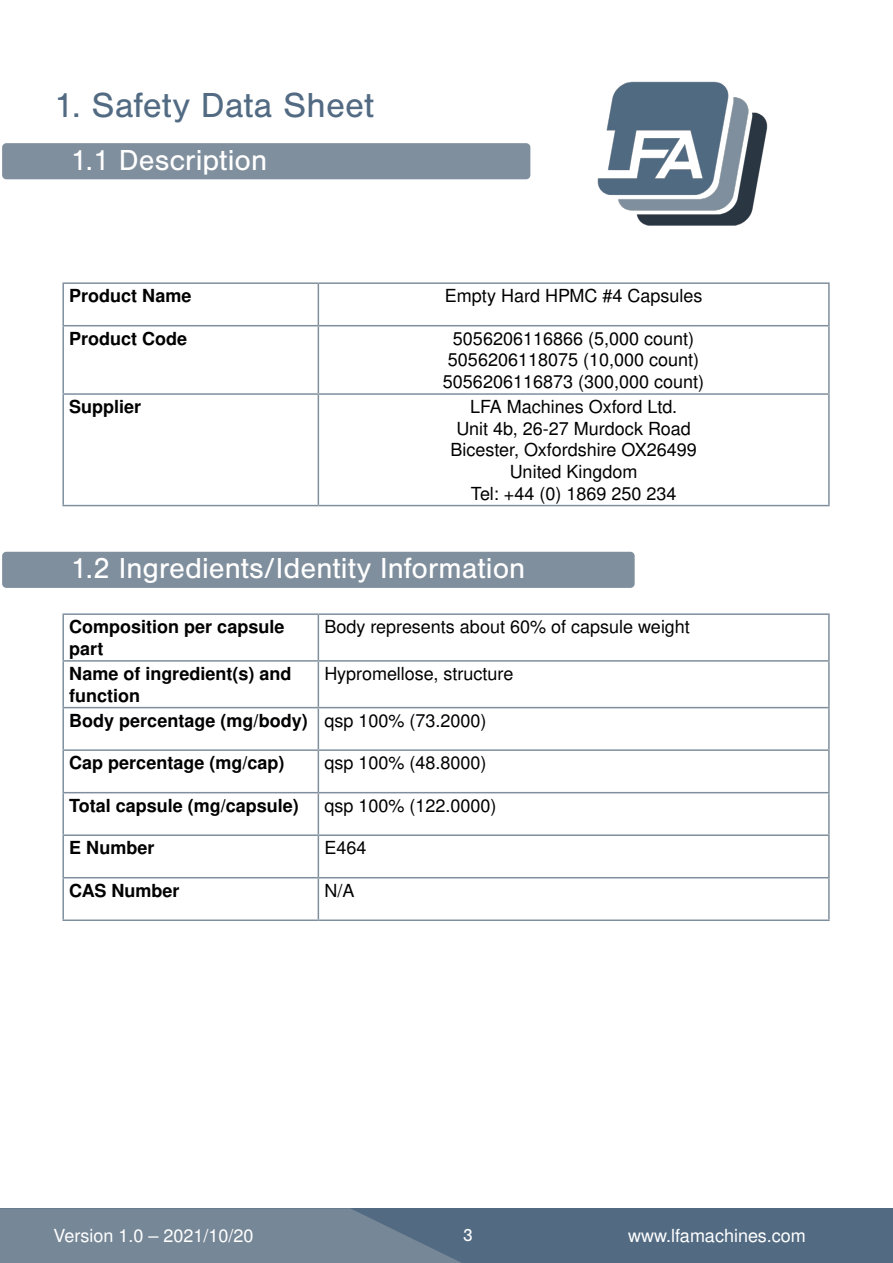
<style>
.page{position:relative;width:893px;height:1263px;background:#fff}
.page>*{position:absolute;margin:0;border:0;box-sizing:border-box;transform-origin:0 0}
.t1{font:36px "Nimbus San";color:#526b83}
.t2{font:30px "Nimbus San";color:#fff}
.t3{font:18px/21.6px "Nimbus San L";color:#000;text-align:center}
.t4{font:700 18px/21.6px "Nimbus San L";color:#000}
.t5{font:18px "Nimbus San L";color:#fff}
.t6{font:18px "Nimbus San";color:#fff}
.s1{font-weight:400}
</style>
<div class="page">
<div style="left:1px;top:1208px;width:892px;height:55px;background:#526b83"></div>
<svg style="left:0;top:1208px;width:461px;height:55px;background:#718394"></svg>
<img style="left:597px;top:81px;width:171px;height:145px">
<div style="left:2px;top:143px;width:528px;height:36px;background:#808f9d;border-radius:4px"></div>
<hr style="left:62px;top:282px;width:256px;height:2px;background:#808f9d">
<hr style="left:62px;top:284px;width:2px;height:41px;background:#808f9d">
<hr style="left:318px;top:282px;width:512px;height:2px;background:#808f9d">
<hr style="left:318px;top:284px;width:1px;height:41px;background:#808f9d">
<hr style="left:828px;top:284px;width:2px;height:41px;background:#808f9d">
<hr style="left:62px;top:325px;width:256px;height:1px;background:#808f9d">
<hr style="left:62px;top:326px;width:2px;height:67px;background:#808f9d">
<hr style="left:318px;top:325px;width:512px;height:1px;background:#808f9d">
<hr style="left:318px;top:326px;width:1px;height:67px;background:#808f9d">
<hr style="left:828px;top:326px;width:2px;height:67px;background:#808f9d">
<hr style="left:62px;top:393px;width:256px;height:2px;background:#808f9d">
<hr style="left:62px;top:395px;width:2px;height:110px;background:#808f9d">
<hr style="left:318px;top:393px;width:512px;height:2px;background:#808f9d">
<hr style="left:318px;top:395px;width:1px;height:110px;background:#808f9d">
<hr style="left:828px;top:395px;width:2px;height:110px;background:#808f9d">
<hr style="left:62px;top:505px;width:256px;height:1px;background:#808f9d">
<hr style="left:318px;top:505px;width:512px;height:1px;background:#808f9d">
<div style="left:2px;top:552px;width:633px;height:36px;background:#808f9d;border-radius:4px"></div>
<hr style="left:62px;top:613px;width:256px;height:2px;background:#808f9d">
<hr style="left:62px;top:615px;width:2px;height:45px;background:#808f9d">
<hr style="left:318px;top:613px;width:512px;height:2px;background:#808f9d">
<hr style="left:318px;top:615px;width:1px;height:45px;background:#808f9d">
<hr style="left:828px;top:615px;width:2px;height:45px;background:#808f9d">
<hr style="left:62px;top:660px;width:256px;height:2px;background:#808f9d">
<hr style="left:62px;top:662px;width:2px;height:45px;background:#808f9d">
<hr style="left:318px;top:660px;width:512px;height:2px;background:#808f9d">
<hr style="left:318px;top:662px;width:1px;height:45px;background:#808f9d">
<hr style="left:828px;top:662px;width:2px;height:45px;background:#808f9d">
<hr style="left:62px;top:707px;width:256px;height:1px;background:#808f9d">
<hr style="left:62px;top:708px;width:2px;height:41px;background:#808f9d">
<hr style="left:318px;top:707px;width:512px;height:1px;background:#808f9d">
<hr style="left:318px;top:708px;width:1px;height:41px;background:#808f9d">
<hr style="left:828px;top:708px;width:2px;height:41px;background:#808f9d">
<hr style="left:62px;top:749px;width:256px;height:2px;background:#808f9d">
<hr style="left:62px;top:751px;width:2px;height:41px;background:#808f9d">
<hr style="left:318px;top:749px;width:512px;height:2px;background:#808f9d">
<hr style="left:318px;top:751px;width:1px;height:41px;background:#808f9d">
<hr style="left:828px;top:751px;width:2px;height:41px;background:#808f9d">
<hr style="left:62px;top:792px;width:256px;height:1px;background:#808f9d">
<hr style="left:62px;top:793px;width:2px;height:41px;background:#808f9d">
<hr style="left:318px;top:792px;width:512px;height:1px;background:#808f9d">
<hr style="left:318px;top:793px;width:1px;height:41px;background:#808f9d">
<hr style="left:828px;top:793px;width:2px;height:41px;background:#808f9d">
<hr style="left:62px;top:834px;width:256px;height:2px;background:#808f9d">
<hr style="left:62px;top:836px;width:2px;height:41px;background:#808f9d">
<hr style="left:318px;top:834px;width:512px;height:2px;background:#808f9d">
<hr style="left:318px;top:836px;width:1px;height:41px;background:#808f9d">
<hr style="left:828px;top:836px;width:2px;height:41px;background:#808f9d">
<hr style="left:62px;top:877px;width:256px;height:1px;background:#808f9d">
<hr style="left:62px;top:878px;width:2px;height:41px;background:#808f9d">
<hr style="left:318px;top:877px;width:512px;height:1px;background:#808f9d">
<hr style="left:318px;top:878px;width:1px;height:41px;background:#808f9d">
<hr style="left:828px;top:878px;width:2px;height:41px;background:#808f9d">
<hr style="left:62px;top:919px;width:256px;height:2px;background:#808f9d">
<hr style="left:318px;top:919px;width:512px;height:2px;background:#808f9d">
<h1 class="t1" style="left:54px;top:85px;width:321px">1. Safety Data Sheet</h1>
<h2 class="t2" style="left:71px;top:143px;width:198px">1.1 Description</h2>
<p class="t4" style="left:69px;top:285px;width:124px">Product Name</p>
<p class="t3" style="left:445px;top:284px;width:259px">Empty Hard HPMC #4 Capsules</p>
<p class="t4" style="left:69px;top:327px;width:120px">Product Code</p>
<p class="t3" style="left:443px;top:327px;width:263px">5056206116866 (5,000 count)<br>5056206118075 (10,000 count)<br>5056206116873 (300,000 count)</p>
<p class="t4" style="left:69px;top:396px;width:74px">Supplier</p>
<p class="t3" style="left:450px;top:395px;width:248px">LFA Machines Oxford Ltd.<br>Unit 4b, 26-27 Murdock Road<br>Bicester, Oxfordshire OX26499<br>United Kingdom<br>Tel: +44 (0) 1869 250 234</p>
<h2 class="t2" style="left:71px;top:552px;width:456px">1.2 Ingredients/Identity Information</h2>
<p class="t4" style="left:69px;top:616px;width:217px">Composition per capsule part</p>
<p class="t3" style="left:324px;top:615px;width:367px">Body represents about 60% of capsule weight</p>
<p class="t4" style="left:69px;top:662px;width:224px">Name of ingredient(s) and function</p>
<p class="t3" style="left:324px;top:662px;width:191px">Hypromellose, structure</p>
<p class="t4" style="left:69px;top:709px;width:419px">Body percentage (mg/body) <span class="s1">qsp 100% (73.2000)</span></p>
<p class="t4" style="left:69px;top:752px;width:217px">Cap percentage (mg/cap)</p>
<p class="t3" style="left:324px;top:751px;width:164px">qsp 100% (48.8000)</p>
<p class="t4" style="left:69px;top:794px;width:231px">Total capsule (mg/capsule)</p>
<p class="t3" style="left:324px;top:794px;width:174px">qsp 100% (122.0000)</p>
<p class="t4" style="left:69px;top:837px;width:87px">E Number</p>
<p class="t3" style="left:324px;top:836px;width:44px">E464</p>
<p class="t4" style="left:69px;top:879px;width:112px">CAS Number</p>
<p class="t3" style="left:324px;top:879px;width:32px">N/A</p>
<p class="t5" style="left:53px;top:1222px;width:202px">Version 1.0 – 2021/10/20</p>
<p class="t6" style="left:456px;top:1225px;width:12px">3</p>
<p class="t5" style="left:690px;top:1222px;width:147px">tabletpr ses.com</p>
<p class="t6" style="left:463px;top:1225px;width:12px">3</p>
<p class="t5" style="left:628px;top:1223px;width:179px">www.lfamachines.com</p>
</div>
